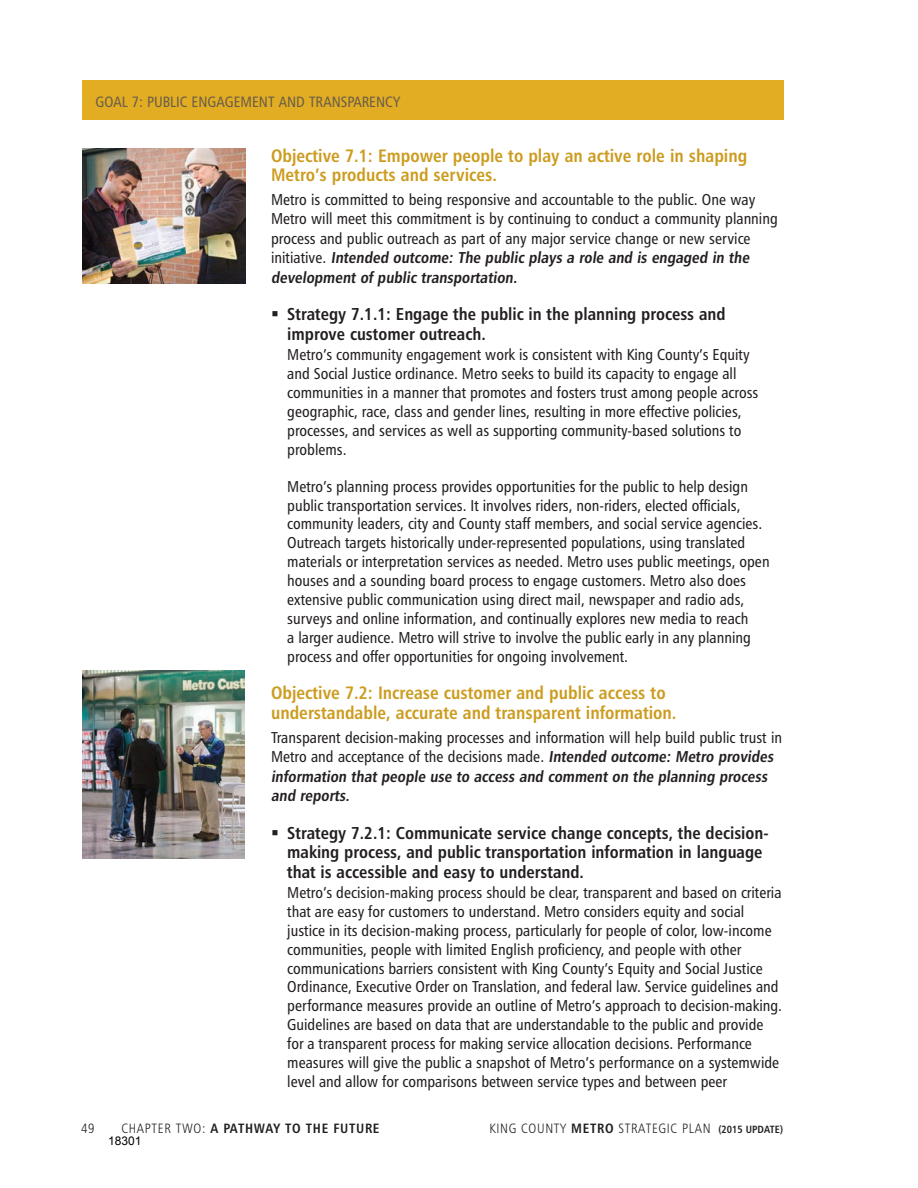
<style>
.page{position:relative;width:918px;height:1188px;background:#fff}
.page>*{position:absolute;margin:0;border:0;box-sizing:border-box;transform-origin:0 0}
.t1{font:18px/19.5px "Humanist 777 BT Bold Condensed B";color:#cc9c1f}
.t2{font:17.25px/19.5px "Humanist 777 BT Bold Condensed B";color:#231f20}
.t3{font:15.75px/18.9px "Humanist 777 BT Roman Condensed B";color:#231f20}
.t4{font:15.75px/19.5px "Humanist 777 BT Bold Condensed B";color:#231f20}
.t5{font:15px "Humanist 777 BT Roman Condensed B";color:#685d49}
.t6{font:13.5px "Humanist 777 BT Light Condensed B";letter-spacing:.05em;color:#231f20}
.t7{font:13.5px "Humanist 777 BT Bold Condensed B";letter-spacing:.05em;color:#231f20}
.t8{font:12px "Arial";color:#000}
.s1{font-family:"Humanist 777 BT Roman Condensed B"}
.s2{font-family:"Humanist 777 BT Bold Condensed B"}
.s3{font-family:"Humanist 777 BT Light Condensed B"}
.s4{font-family:"Humanist 777 BT Bold Condensed B";font-size:10.5px}
</style>
<div class="page">
<div style="left:82px;top:80px;width:702px;height:39px;background:#e3ad23"></div>
<img style="left:82px;top:671px;width:162px;height:187px">
<img style="left:82px;top:148px;width:163px;height:136px">
<p class="t5" style="left:96px;top:92px;width:306px">GOAL 7: PUBLIC ENGAGEMENT AND TRANSPARENCY</p>
<p class="t1" style="left:271px;top:145px;width:478px">Objective 7.1: Empower people to play an active role in shaping<br>Metro’s products and services.</p>
<p class="t3" style="left:271px;top:189px;width:508px;line-height:19.5px">Metro is committed to being responsive and accountable to the public. One way<br>Metro will meet this commitment is by continuing to conduct a community planning process and public outreach as part of any major service change or new service</p>
<p class="t4" style="left:271px;top:248px;width:482px"><span class="s1">i n i t i a t i v e .</span> Intended outcome: The public plays a role and is engaged in the development of public transportation.</p>
<p class="t2" style="left:287px;top:304px;width:440px;text-indent:-16px">▪ Strategy 7.1.1: Engage the public in the planning process and improve customer outreach.</p>
<p class="t3" style="left:287px;top:345px;width:473px">Metro’s community engagement work is consistent with King County’s Equity and Social Justice ordinance. Metro seeks to build its capacity to engage all communities in a manner that promotes and fosters trust among people across geographic, race, class and gender lines, resulting in more effective policies, processes, and services as well as supporting community-based solutions to problems.</p>
<p class="t3" style="left:287px;top:476px;width:484px">Metro’s planning process provides opportunities for the public to help design public transportation services. It involves riders, non-riders, elected officials, community leaders, city and County staff members, and social service agencies.<br>Outreach targets historically under-represented populations, using translated materials or interpretation services as needed. Metro uses public meetings, open houses and a sounding board process to engage customers. Metro also does extensive public communication using direct mail, newspaper and radio ads, surveys and online information, and continually explores new media to reach<br>a larger audience. Metro will strive to involve the public early in any planning process and offer opportunities for ongoing involvement.</p>
<p class="t1" style="left:271px;top:683px;width:407px">Objective 7.2: Increase customer and public access to understandable, accurate and transparent information.</p>
<p class="t3" style="left:271px;top:727px;width:513px;line-height:19.5px">Transparent decision-making processes and information will help build public trust in<br>Metro and acceptance of the decisions made. <span class="s2">Intended outcome: Metro provides</span></p>
<p class="t4" style="left:271px;top:766px;width:501px">information that people use to access and comment on the planning process and reports.</p>
<p class="t2" style="left:287px;top:822px;width:483px;text-indent:-16px">▪ Strategy 7.2.1: Communicate service change concepts, the decision&shy;making process, and public transportation information in language that is accessible and easy to understand.</p>
<p class="t3" style="left:287px;top:883px;width:496px">Metro’s decision-making process should be clear, transparent and based on criteria that are easy for customers to understand. Metro considers equity and social justice in its decision-making process, particularly for people of color, low-income communities, people with limited English proficiency, and people with other communications barriers consistent with King County’s Equity and Social Justice Ordinance, Executive Order on Translation, and federal law. Service guidelines and performance measures provide an outline of Metro’s approach to decision-making.<br>Guidelines are based on data that are understandable to the public and provide for a transparent process for making service allocation decisions. Performance measures will give the public a snapshot of Metro’s performance on a systemwide level and allow for comparisons between service types and between peer</p>
<p class="t6" style="left:81px;top:1120px;width:15px">49</p>
<p class="t7" style="left:122px;top:1120px;width:260px"><span class="s3">CHAPTER TWO:</span> A PATHWAY TO THE FUTURE</p>
<p class="t6" style="left:490px;top:1120px;width:295px">KING COUNTY <span class="s2">METRO</span> STRATEGIC PLAN <span class="s4">(2015 UPDATE)</span></p>
<p class="t8" style="left:108px;top:1133px;width:35px">18301</p>
</div>
